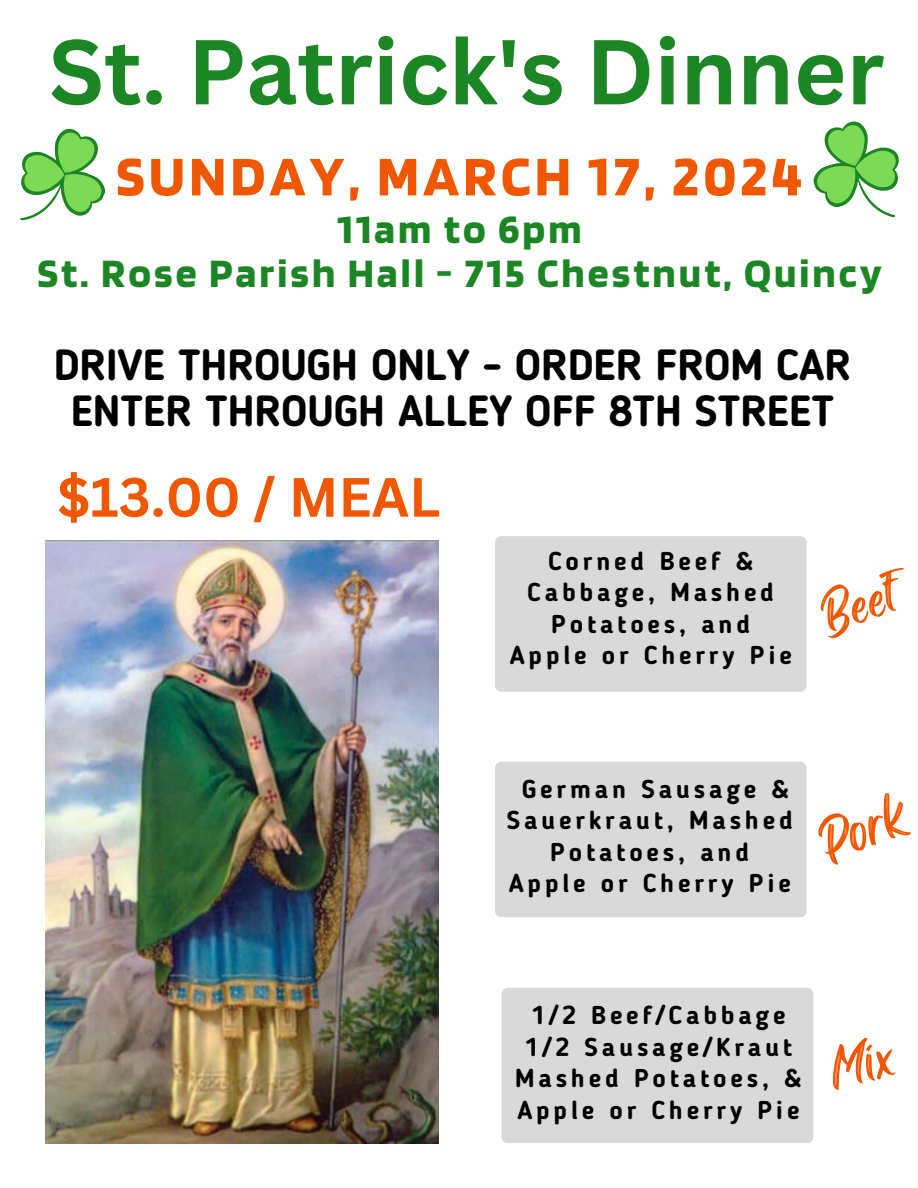
<style>
.page{position:relative;width:918px;height:1188px;background:#fff}
.page>*{position:absolute;margin:0;border:0;box-sizing:border-box;transform-origin:0 0}
.t1{font:700 89.85px "Canva Sans";color:#1b8623}
.t2{font:700 58.05px "Blinker";letter-spacing:.075em;color:#f15700}
.t3{font:700 54px "Canva Sans";color:#f15700}
.t4{font:54px "Black Bones";color:#f15700}
.t5{font:700 43.35px/45.8px "Blogger Sans";color:#000;text-align:center}
.t6{font:700 42.15px/43.8px "Blinker";letter-spacing:.075em;color:#1b8623;text-align:center}
.t7{font:700 25.65px "Blogger Sans";letter-spacing:.15em;color:#000}
</style>
<div class="page">
<svg style="left:813px;top:121px;width:86px;height:97px"></svg>
<svg style="left:20px;top:128px;width:85px;height:93px"></svg>
<div style="left:495px;top:536px;width:312px;height:155px;background:#d9d9d9;border-radius:6px"></div>
<div style="left:495px;top:762px;width:312px;height:155px;background:#d9d9d9;border-radius:6px"></div>
<div style="left:502px;top:988px;width:311px;height:155px;background:#d9d9d9;border-radius:6px"></div>
<img style="left:46px;top:540px;width:393px;height:603px">
<p class="t1" style="left:49px;top:8px;width:837px">St. Patrick's Dinner</p>
<h5 class="t2" style="left:116px;top:140px;width:687px">SUNDAY, MARCH 17, 2024</h5>
<h5 class="t6" style="left:38px;top:206px;width:846px">11am to 6pm<br>St. Rose Parish Hall - 715 Chestnut, Quincy</h5>
<h4 class="t5" style="left:54px;top:346px;width:799px">DRIVE THROUGH ONLY - ORDER FROM CAR<br>ENTER THROUGH ALLEY OFF 8TH STREET</h4>
<h2 class="t3" style="left:57px;top:459px;width:385px">$13.00 / MEAL</h2>
<p class="t7" style="left:548px;top:550px;width:206px">Corned Beef &amp;</p>
<p class="t7" style="left:528px;top:582px;width:248px">Cabbage, Mashed</p>
<p class="t7" style="left:551px;top:613px;width:201px">Potatoes, and</p>
<p class="t7" style="left:510px;top:645px;width:284px">Apple or Cherry Pie</p>
<p class="t4" style="left:808px;top:581px;width:78px;rotate:-20deg">Beef</p>
<h3 class="t7" style="left:522px;top:778px;width:269px">German Sausage &amp;</h3>
<p class="t7" style="left:507px;top:810px;width:288px">Sauerkraut, Mashed</p>
<p class="t7" style="left:550px;top:841px;width:201px">Potatoes, and</p>
<p class="t7" style="left:509px;top:873px;width:284px">Apple or Cherry Pie</p>
<p class="t4" style="left:809px;top:808px;width:88px;rotate:-20deg">Pork</p>
<p class="t7" style="left:531px;top:1005px;width:256px">1/2 Beef/Cabbage</p>
<p class="t7" style="left:525px;top:1036px;width:269px">1/2 Sausage/Kraut</p>
<h3 class="t7" style="left:515px;top:1068px;width:288px">Mashed Potatoes, &amp;</h3>
<p class="t7" style="left:517px;top:1099px;width:284px">Apple or Cherry Pie</p>
</div>
